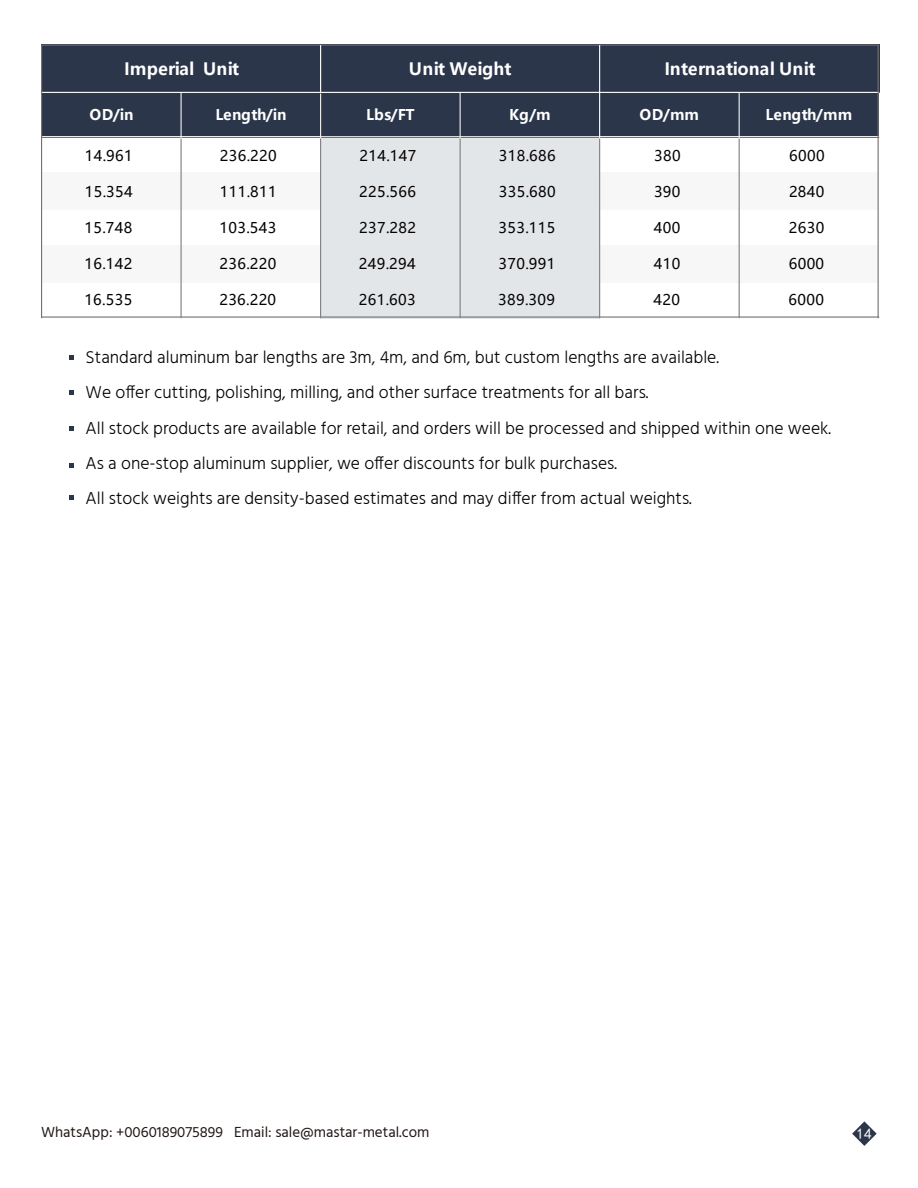
<style>
.page{position:relative;width:918px;height:1188px;background:#fff}
.page>*{position:absolute;margin:0;border:0;box-sizing:border-box;transform-origin:0 0}
.t1{font:300 17.7px/35.2px "Hind";color:#040000}
.t2{font:700 16.95px "Microsoft Ya Hei";letter-spacing:.015em;color:#fff}
.t3{font:15px "Hind";color:#211614}
.t4{font:15px "Sim Hei";color:#fff}
.t5{font:14.7px "Microsoft Ya Hei";letter-spacing:.03em;color:#040000}
.t6{font:700 14.7px "Microsoft Ya Hei";letter-spacing:.01em;color:#fff}
</style>
<div class="page">
<svg style="left:852px;top:1121px;width:25px;height:25px"></svg>
<svg style="left:69px;top:356px;width:4px;height:4px"></svg>
<svg style="left:69px;top:390px;width:4px;height:4px"></svg>
<svg style="left:69px;top:427px;width:4px;height:4px"></svg>
<svg style="left:69px;top:463px;width:4px;height:4px"></svg>
<svg style="left:69px;top:495px;width:4px;height:4px"></svg>
<div style="left:41px;top:45px;width:280px;height:48px;background:#2c364a"></div>
<div style="left:320px;top:45px;width:280px;height:48px;background:#2c364a"></div>
<div style="left:599px;top:45px;width:280px;height:48px;background:#2c364a"></div>
<div style="left:41px;top:92px;width:141px;height:46px;background:#2c364a"></div>
<div style="left:180px;top:92px;width:141px;height:46px;background:#2c364a"></div>
<div style="left:320px;top:92px;width:141px;height:46px;background:#2c364a"></div>
<div style="left:459px;top:92px;width:141px;height:46px;background:#2c364a"></div>
<div style="left:599px;top:92px;width:141px;height:46px;background:#2c364a"></div>
<div style="left:738px;top:92px;width:141px;height:46px;background:#2c364a"></div>
<div style="left:320px;top:137px;width:141px;height:37px;background:#e3e6e8"></div>
<div style="left:459px;top:137px;width:141px;height:37px;background:#e3e6e8"></div>
<div style="left:320px;top:173px;width:141px;height:37px;background:#e3e6e8"></div>
<div style="left:459px;top:173px;width:141px;height:37px;background:#e3e6e8"></div>
<div style="left:320px;top:209px;width:141px;height:37px;background:#e3e6e8"></div>
<div style="left:459px;top:209px;width:141px;height:37px;background:#e3e6e8"></div>
<div style="left:320px;top:245px;width:141px;height:37px;background:#e3e6e8"></div>
<div style="left:459px;top:245px;width:141px;height:37px;background:#e3e6e8"></div>
<div style="left:320px;top:281px;width:141px;height:37px;background:#e3e6e8"></div>
<div style="left:459px;top:281px;width:141px;height:37px;background:#e3e6e8"></div>
<div style="left:41px;top:173px;width:141px;height:37px;background:#f7f7f7"></div>
<div style="left:180px;top:173px;width:141px;height:37px;background:#f7f7f7"></div>
<div style="left:599px;top:173px;width:141px;height:37px;background:#f7f7f7"></div>
<div style="left:738px;top:173px;width:141px;height:37px;background:#f7f7f7"></div>
<div style="left:41px;top:245px;width:141px;height:37px;background:#f7f7f7"></div>
<div style="left:180px;top:245px;width:141px;height:37px;background:#f7f7f7"></div>
<div style="left:599px;top:245px;width:141px;height:37px;background:#f7f7f7"></div>
<div style="left:738px;top:245px;width:141px;height:37px;background:#f7f7f7"></div>
<hr style="left:42px;top:45px;width:837px;height:1px;background:#757171">
<hr style="left:42px;top:92px;width:837px;height:1px;background:#fff">
<hr style="left:42px;top:137px;width:837px;height:1px;background:#757171">
<hr style="left:42px;top:316px;width:837px;height:2px;background:#757171">
<hr style="left:41px;top:45px;width:1px;height:273px;background:#757171">
<hr style="left:180px;top:92px;width:2px;height:46px;background:#f1f1f1">
<hr style="left:180px;top:139px;width:2px;height:179px;background:#7f7f80">
<hr style="left:320px;top:45px;width:1px;height:48px;background:#fff">
<hr style="left:320px;top:94px;width:1px;height:44px;background:#f1f1f1">
<hr style="left:320px;top:139px;width:1px;height:179px;background:#7f7f80">
<hr style="left:459px;top:92px;width:2px;height:46px;background:#f1f1f1">
<hr style="left:459px;top:139px;width:2px;height:179px;background:#7f7f80">
<hr style="left:599px;top:45px;width:1px;height:93px;background:#fff">
<hr style="left:599px;top:139px;width:1px;height:179px;background:#7f7f80">
<hr style="left:738px;top:92px;width:2px;height:46px;background:#f1f1f1">
<hr style="left:738px;top:139px;width:2px;height:179px;background:#7f7f80">
<hr style="left:877px;top:45px;width:2px;height:273px;background:#757171">
<p class="t2" style="left:124px;top:57px;width:116px">Imperial Unit</p>
<p class="t2" style="left:409px;top:57px;width:104px">Unit Weight</p>
<p class="t2" style="left:664px;top:57px;width:152px">International Unit</p>
<p class="t6" style="left:89px;top:104px;width:46px">OD/in</p>
<p class="t6" style="left:215px;top:104px;width:73px">Length/in</p>
<p class="t6" style="left:366px;top:104px;width:50px">Lbs/FT</p>
<p class="t6" style="left:509px;top:104px;width:43px">Kg/m</p>
<p class="t6" style="left:640px;top:104px;width:61px">OD/mm</p>
<p class="t6" style="left:766px;top:104px;width:88px">Length/mm</p>
<p class="t5" style="left:85px;top:145px;width:49px">14.961</p>
<p class="t5" style="left:220px;top:145px;width:58px">236.220</p>
<p class="t5" style="left:359px;top:145px;width:58px">214.147</p>
<p class="t5" style="left:499px;top:145px;width:58px">318.686</p>
<p class="t5" style="left:654px;top:145px;width:28px">380</p>
<p class="t5" style="left:789px;top:145px;width:37px">6000</p>
<p class="t5" style="left:85px;top:181px;width:49px">15.354</p>
<p class="t5" style="left:220px;top:181px;width:58px">111.811</p>
<p class="t5" style="left:359px;top:181px;width:58px">225.566</p>
<p class="t5" style="left:499px;top:181px;width:58px">335.680</p>
<p class="t5" style="left:654px;top:181px;width:28px">390</p>
<p class="t5" style="left:789px;top:181px;width:37px">2840</p>
<p class="t5" style="left:85px;top:217px;width:49px">15.748</p>
<p class="t5" style="left:220px;top:217px;width:58px">103.543</p>
<p class="t5" style="left:359px;top:217px;width:58px">237.282</p>
<p class="t5" style="left:499px;top:217px;width:58px">353.115</p>
<p class="t5" style="left:654px;top:217px;width:28px">400</p>
<p class="t5" style="left:789px;top:217px;width:37px">2630</p>
<p class="t5" style="left:84px;top:253px;width:49px">16.142</p>
<p class="t5" style="left:219px;top:253px;width:58px">236.220</p>
<p class="t5" style="left:359px;top:253px;width:58px">249.294</p>
<p class="t5" style="left:498px;top:253px;width:58px">370.991</p>
<p class="t5" style="left:654px;top:253px;width:28px">410</p>
<p class="t5" style="left:789px;top:253px;width:37px">6000</p>
<p class="t5" style="left:84px;top:289px;width:49px">16.535</p>
<p class="t5" style="left:219px;top:289px;width:58px">236.220</p>
<p class="t5" style="left:359px;top:289px;width:58px">261.603</p>
<p class="t5" style="left:498px;top:289px;width:58px">389.309</p>
<p class="t5" style="left:653px;top:289px;width:28px">420</p>
<p class="t5" style="left:788px;top:289px;width:37px">6000</p>
<p class="t1" style="left:86px;top:340px;width:747px">Standard aluminum bar lengths are 3m, 4m, and 6m, but custom lengths are available.<br>We offer cutting, polishing, milling, and other surface treatments for all bars.<br>All stock products are available for retail, and orders will be processed and shipped within one week.<br>As a one-stop aluminum supplier, we offer discounts for bulk purchases.<br>All stock weights are density-based estimates and may differ from actual weights.</p>
<p class="t3" style="left:41px;top:1122px;width:390px">WhatsApp: +0060189075899 Email: sale@mastar-metal.com</p>
<p class="t4" style="left:857px;top:1126px;width:16px">14</p>
</div>
